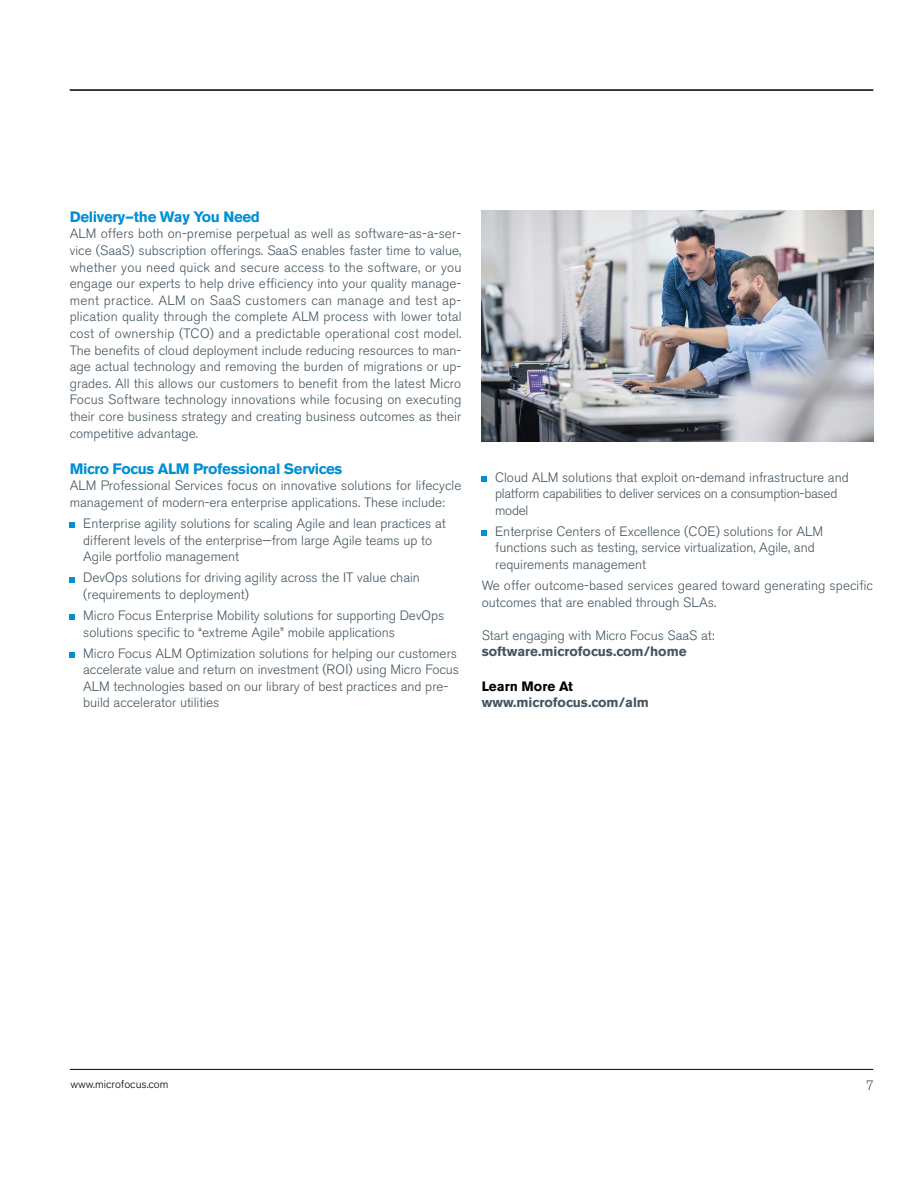
<style>
.page{position:relative;width:918px;height:1188px;background:#fff}
.page>*{position:absolute;margin:0;border:0;box-sizing:border-box;transform-origin:0 0}
.body_9_11{font:700 15px "Akzidenz Grotesk BE";letter-spacing:-.02em;color:#008fd5}
.subhead_10_13-red{font:700 15px "Akzidenz Grotesk BE";letter-spacing:-.02em;color:#008fd5}
.body_9_11-2{font:300 13.5px/16.6px "Akzidenz Grotesk BE";color:#455560}
.body_9_11_indent_ita{font:300 13.5px/16.6px "Akzidenz Grotesk BE";color:#455560}
.body_9_11_indent_ita-2{font:300 13.5px/16.5px "Akzidenz Grotesk BE";letter-spacing:-.02em;color:#455560}
.body1{font:300 13.5px/16.5px "Akzidenz Grotesk BE";color:#455560}
.body_9_11-3{font:700 13.5px "Akzidenz Grotesk BE";color:#455560}
.subhead_9_12-black{font:700 13.5px "Akzidenz Grotesk BE";color:#000}
.t1{font:300 11.25px "Akzidenz Grotesk BE";color:#000}
.s1{font-weight:700}
</style>
<div class="page">
<hr style="left:70px;top:89px;width:803px;height:2px;background:#000">
<hr style="left:70px;top:1069px;width:803px;height:1px;background:#000">
<svg style="left:70px;top:523px;width:5px;height:5px"></svg>
<svg style="left:70px;top:577px;width:5px;height:5px"></svg>
<svg style="left:70px;top:615px;width:5px;height:5px"></svg>
<svg style="left:70px;top:652px;width:5px;height:6px"></svg>
<svg style="left:482px;top:477px;width:5px;height:5px"></svg>
<svg style="left:482px;top:531px;width:5px;height:5px"></svg>
<img style="left:482px;top:211px;width:391px;height:230px">
<p class="subhead_10_13-red" style="left:70px;top:208px;width:192px">Delivery—the Way You Need</p>
<p class="body_9_11-2" style="left:70px;top:226px;width:393px;text-align:justify">ALM offers both on-premise perpetual as well as software-as-a-ser&shy;vice (SaaS) subscription offerings. SaaS enables faster time to value, whether you need quick and secure access to the software, or you engage our experts to help drive efficiency into your quality manage&shy;ment practice. ALM on SaaS customers can manage and test ap&shy;plication quality through the complete ALM process with lower total cost of ownership (TCO) and a predictable operational cost model.<br>The benefits of cloud deployment include reducing resources to man&shy;age actual technology and removing the burden of migrations or up&shy;grades. All this allows our customers to benefit from the latest Micro Focus Software technology innovations while focusing on executing their core business strategy and creating business outcomes as their competitive advantage.</p>
<p class="body_9_11" style="left:70px;top:460px;width:274px">Micro Focus ALM Professional Services</p>
<p class="body_9_11-2" style="left:70px;top:478px;width:393px">ALM Professional Services focus on innovative solutions for lifecycle management of modern-era enterprise applications. These include:</p>
<p class="body_9_11_indent_ita" style="left:83px;top:515px;width:364px">Enterprise agility solutions for scaling Agile and lean practices at different levels of the enterprise—from large Agile teams up to<br>Agile portfolio management</p>
<p class="body_9_11_indent_ita" style="left:83px;top:570px;width:338px">DevOps solutions for driving agility across the IT value chain (requirements to deployment)</p>
<p class="body_9_11_indent_ita" style="left:83px;top:607px;width:363px">Micro Focus Enterprise Mobility solutions for supporting DevOps solutions specific to “extreme Agile” mobile applications</p>
<p class="body_9_11_indent_ita" style="left:83px;top:645px;width:377px">Micro Focus ALM Optimization solutions for helping our customers accelerate value and return on investment (ROI) using Micro Focus ALM technologies based on our library of best practices and pre&shy;build accelerator utilities</p>
<p class="body_9_11_indent_ita-2" style="left:495px;top:469px;width:355px">Cloud ALM solutions that exploit on-demand infrastructure and platform capabilities to deliver services on a consumption-based model</p>
<p class="body_9_11_indent_ita" style="left:495px;top:523px;width:330px">Enterprise Centers of Excellence (COE) solutions for ALM functions such as testing, service virtualization, Agile, and requirements management</p>
<p class="body_9_11-2" style="left:482px;top:577px;width:393px">We offer outcome-based services geared toward generating specific outcomes that are enabled through SLAs.</p>
<p class="body1" style="left:482px;top:627px;width:234px">Start engaging with Micro Focus SaaS at: <span class="s1">software.microfocus.com/home</span></p>
<p class="subhead_9_12-black" style="left:482px;top:678px;width:93px">Learn More At</p>
<p class="body_9_11-3" style="left:482px;top:695px;width:169px">www.microfocus.com/alm</p>
<p class="t1" style="left:70px;top:1078px;width:100px">www.microfocus.com</p>
<p class="body_9_11-2" style="left:866px;top:1077px;width:9px">7</p>
</div>
